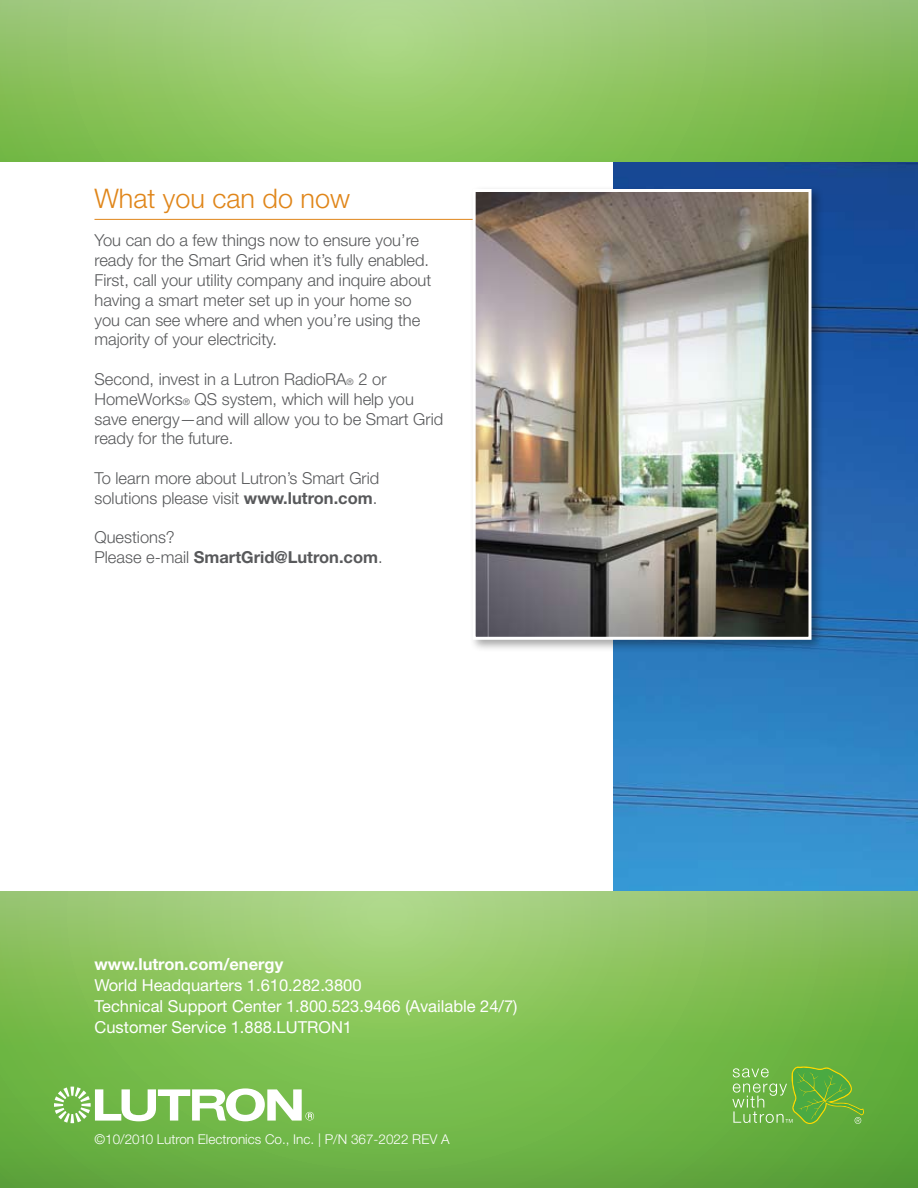
<style>
.page{position:relative;width:918px;height:1188px;background:#fff}
.page>*{position:absolute;margin:0;border:0;box-sizing:border-box;transform-origin:0 0}
.t1{font:300 27px "Helvetica Neue LT Std";color:#e0861a}
.t2{font:300 16.5px/19.8px "Helvetica Neue LT Std";color:#58595b}
.t3{font:16.5px/21px "Helvetica Neue LT Std";color:#fff}
.t4{font:700 16.5px "Helvetica Neue LT Std";color:#fff}
.t5{font:300 13.5px "Helvetica Neue LT Std";color:#fff}
.s1{font-size:9px}
.s2{font-weight:700}
</style>
<div class="page">
<svg style="left:0;top:0;width:917px;height:162px;background:#91c666"></svg>
<svg style="left:0;top:891px;width:917px;height:297px;background:#7ebc54"></svg>
<svg style="left:917px;top:0;width:1px;height:162px"></svg>
<svg style="left:917px;top:891px;width:1px;height:297px"></svg>
<img style="left:614px;top:162px;width:304px;height:729px">
<svg style="left:732px;top:1067px;width:132px;height:57px;background:#70b548"></svg>
<hr style="left:94px;top:219px;width:702px;height:1px;background:#e0861a">
<div style="left:469px;top:186px;width:355px;height:467px;background:#000;opacity:.35"></div>
<img style="left:477px;top:193px;width:331px;height:443px">
<div style="left:473px;top:189px;width:339px;height:451px;border:3px solid #fff"></div>
<svg style="left:54px;top:1087px;width:260px;height:36px"></svg>
<h1 class="t1" style="left:94px;top:182px;width:257px">What you can do now</h1>
<p class="t2" style="left:94px;top:230px;width:338px">You can do a few things now to ensure you’re ready for the Smart Grid when it’s fully enabled.<br>First, call your utility company and inquire about having a smart meter set up in your home so you can see where and when you’re using the majority of your electricity.</p>
<p class="t2" style="left:94px;top:369px;width:350px">Second, invest in a Lutron RadioRA<span class="s1">®</span> 2 or HomeWorks<span class="s1">®</span> QS system, which will help you save energy—and will allow you to be Smart Grid ready for the future.</p>
<p class="t2" style="left:95px;top:468px;width:286px">To learn more about Lutron’s Smart Grid solutions please visit <span class="s2">www.lutron.com</span>.</p>
<p class="t2" style="left:95px;top:527px;width:290px">Questions?<br>Please e-mail <span class="s2">SmartGrid@Lutron.com</span>.</p>
<p class="t4" style="left:94px;top:954px;width:190px">www.lutron.com/energy</p>
<p class="t3" style="left:94px;top:975px;width:425px">World Headquarters 1.610.282.3800<br>Technical Support Center 1.800.523.9466 (Available 24/7)<br>Customer Service 1.888.LUTRON1</p>
<p class="t5" style="left:94px;top:1131px;width:357px">©10/2010 Lutron Electronics Co., Inc. | P/N 367-2022 REV A</p>
</div>
